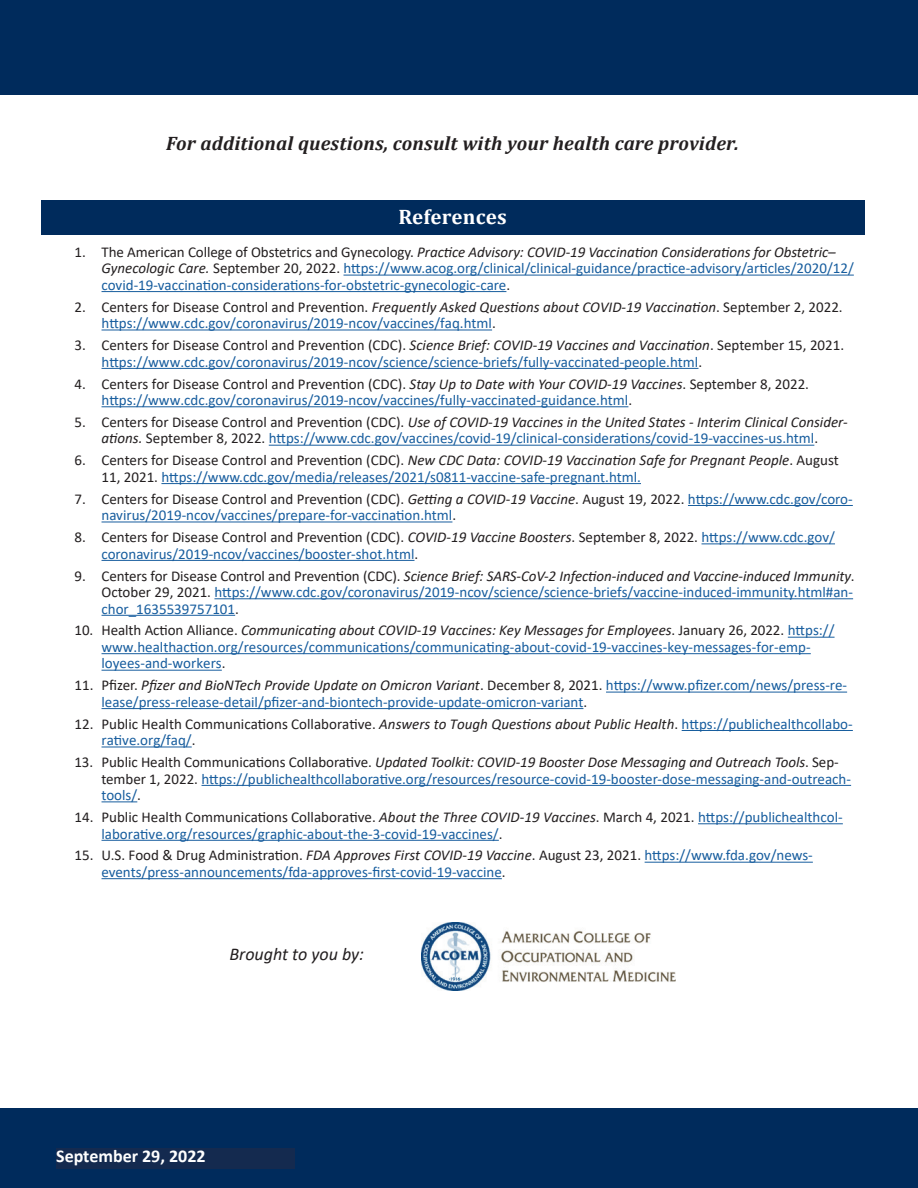
<style>
.page{position:relative;width:918px;height:1188px;background:#fff}
.page>*{position:absolute;margin:0;border:0;box-sizing:border-box;transform-origin:0 0}
.t1{font:700 21px "Cambria";letter-spacing:.01em;color:#fff}
.t2{font:italic 700 19.5px "Cambria";letter-spacing:.01em;color:#231f20}
.t3{font:700 18px "Calibri";color:#fff}
.t4{font:italic 18px "Calibri";color:#231f20}
.t5{font:15px/16.5px "Calibri";color:#175d9e}
.t6{font:15px/16.5px "Calibri";color:#231f20}
.s1{color:#231f20}
.s2{font-style:italic;color:#231f20}
.s3{font-style:italic}
.s4{color:#175d9e}
</style>
<div class="page">
<div style="left:0;top:0;width:918px;height:94px;background:#002b5c"></div>
<div style="left:0;top:1108px;width:918px;height:80px;background:#002b5c"></div>
<div style="left:41px;top:201px;width:823px;height:34px;background:#002b5c"></div>
<hr style="left:344px;top:275px;width:510px;height:1px;background:#175d9e">
<hr style="left:102px;top:291px;width:404px;height:1px;background:#175d9e">
<hr style="left:102px;top:329px;width:390px;height:1px;background:#175d9e">
<hr style="left:102px;top:368px;width:597px;height:1px;background:#175d9e">
<hr style="left:102px;top:406px;width:526px;height:1px;background:#175d9e">
<hr style="left:269px;top:445px;width:545px;height:1px;background:#175d9e">
<hr style="left:161px;top:483px;width:480px;height:1px;background:#175d9e">
<hr style="left:688px;top:505px;width:165px;height:1px;background:#175d9e">
<hr style="left:102px;top:521px;width:350px;height:1px;background:#175d9e">
<hr style="left:702px;top:543px;width:133px;height:1px;background:#175d9e">
<hr style="left:102px;top:560px;width:313px;height:1px;background:#175d9e">
<hr style="left:214px;top:598px;width:639px;height:1px;background:#175d9e">
<hr style="left:102px;top:615px;width:133px;height:1px;background:#175d9e">
<hr style="left:788px;top:637px;width:47px;height:1px;background:#175d9e">
<hr style="left:102px;top:653px;width:709px;height:1px;background:#175d9e">
<hr style="left:102px;top:670px;width:120px;height:1px;background:#175d9e">
<hr style="left:606px;top:692px;width:241px;height:1px;background:#175d9e">
<hr style="left:102px;top:708px;width:481px;height:1px;background:#175d9e">
<hr style="left:682px;top:730px;width:171px;height:1px;background:#175d9e">
<hr style="left:102px;top:746px;width:90px;height:1px;background:#175d9e">
<hr style="left:202px;top:785px;width:649px;height:1px;background:#175d9e">
<hr style="left:102px;top:801px;width:35px;height:1px;background:#175d9e">
<hr style="left:698px;top:823px;width:145px;height:1px;background:#175d9e">
<hr style="left:102px;top:840px;width:397px;height:1px;background:#175d9e">
<hr style="left:645px;top:862px;width:168px;height:1px;background:#175d9e">
<hr style="left:102px;top:878px;width:400px;height:1px;background:#175d9e">
<img style="left:421px;top:922px;width:255px;height:68px">
<div style="left:56px;top:1148px;width:238px;height:20px;background:#142a4f"></div>
<h2 class="t2" style="left:166px;top:130px;width:574px">For additional questions, consult with your health care provider.</h2>
<h1 class="t1" style="left:398px;top:202px;width:110px">References</h1>
<p class="t5" style="left:102px;top:243px;width:754px;text-indent:-27px"><span class="s1">1. The American College of Obstetrics and Gynecology.</span> <span class="s2">Practice Advisory: COVID-19 Vaccination Considerations for Obstetric–<br>Gynecologic Care.</span> <span class="s1">September 20, 2022.</span> https://www.acog.org/clinical/clinical-guidance/practice-advisory/articles/2020/12/ covid-19-vaccination-considerations-for-obstetric-gynecologic-care<span class="s1">.</span></p>
<p class="t5" style="left:102px;top:298px;width:743px;text-indent:-27px"><span class="s1">2. Centers for Disease Control and Prevention.</span> <span class="s2">Frequently Asked Questions about COVID-19 Vaccination</span><span class="s1">. September 2, 2022. </span>https://www.cdc.gov/coronavirus/2019-ncov/vaccines/faq.html<span class="s1">.</span></p>
<p class="t5" style="left:102px;top:337px;width:744px;text-indent:-27px"><span class="s1">3. Centers for Disease Control and Prevention (CDC).</span> <span class="s2">Science Brief: COVID-19 Vaccines and Vaccination</span><span class="s1">. September 15, 2021. </span>https://www.cdc.gov/coronavirus/2019-ncov/science/science-briefs/fully-vaccinated-people.html<span class="s1">.</span></p>
<p class="t5" style="left:102px;top:375px;width:709px;text-indent:-27px"><span class="s1">4. Centers for Disease Control and Prevention (CDC).</span> <span class="s2">Stay Up to Date with Your COVID-19 Vaccines</span><span class="s1">. September 8, 2022. </span>https://www.cdc.gov/coronavirus/2019-ncov/vaccines/fully-vaccinated-guidance.html<span class="s1">.</span></p>
<p class="t5" style="left:75px;top:413px;width:775px;text-align:center"><span class="s1">5. Centers for Disease Control and Prevention (CDC).</span> <span class="s2">Use of COVID-19 Vaccines in the United States - Interim Clinical Consider&shy;ations.</span> <span class="s1">September 8, 2022.</span> https://www.cdc.gov/vaccines/covid-19/clinical-considerations/covid-19-vaccines-us.html<span class="s1">.</span></p>
<p class="t5" style="left:102px;top:452px;width:739px;text-indent:-27px"><span class="s1">6. Centers for Disease Control and Prevention (CDC).</span> <span class="s2">New CDC Data: COVID-19 Vaccination Safe for Pregnant People</span><span class="s1">. August<br>11, 2021.</span> https://www.cdc.gov/media/releases/2021/s0811-vaccine-safe-pregnant.html.</p>
<p class="t5" style="left:101px;top:490px;width:753px;text-indent:-27px"><span class="s1">7. Centers for Disease Control and Prevention (CDC).</span> <span class="s2">Getting a COVID-19 Vaccine</span><span class="s1">. August 19, 2022.</span> https://www.cdc.gov/coro&shy;navirus/2019-ncov/vaccines/prepare-for-vaccination.html<span class="s1">.</span></p>
<p class="t5" style="left:101px;top:529px;width:735px;text-indent:-27px"><span class="s1">8. Centers for Disease Control and Prevention (CDC).</span> <span class="s2">COVID-19 Vaccine Boosters</span><span class="s1">. September 8, 2022.</span> https://www.cdc.gov/ coronavirus/2019-ncov/vaccines/booster-shot.html<span class="s1">.</span></p>
<p class="t5" style="left:101px;top:567px;width:755px;text-align:justify;text-indent:-27px"><span class="s1">9. Centers for Disease Control and Prevention (CDC).</span> <span class="s2">Science Brief: SARS-CoV-2 Infection-induced and Vaccine-induced Immunity</span><span class="s1">.<br>October 29, 2021.</span> https://www.cdc.gov/coronavirus/2019-ncov/science/science-briefs/vaccine-induced-immunity.html#an&shy;chor_1635539757101<span class="s1">.</span></p>
<p class="t5" style="left:101px;top:622px;width:735px;text-indent:-27px"><span class="s1">10. Health Action Alliance.</span> <span class="s2">Communicating about COVID-19 Vaccines: Key Messages for Employees</span><span class="s1">. January 26, 2022.</span> https:// www.healthaction.org/resources/communications/communicating-about-covid-19-vaccines-key-messages-for-emp&shy;loyees-and-workers<span class="s1">.</span></p>
<p class="t5" style="left:101px;top:677px;width:747px;text-indent:-27px"><span class="s1">11. Pfizer.</span> <span class="s2">Pfizer and BioNTech Provide Update on Omicron Variant</span><span class="s1">. December 8, 2021.</span> https://www.pfizer.com/news/press-re&shy;lease/press-release-detail/pfizer-and-biontech-provide-update-omicron-variant<span class="s1">.</span></p>
<p class="t6" style="left:101px;top:715px;width:753px;text-indent:-27px">12. Public Health Communications Collaborative. <span class="s3">Answers to Tough Questions about Public Health</span>. <span class="s4">https://publichealthcollabo&shy;rative.org/faq/</span>.</p>
<p class="t5" style="left:101px;top:754px;width:751px;text-indent:-27px"><span class="s1">13. Public Health Communications Collaborative.</span> <span class="s2">Updated Toolkit: COVID-19 Booster Dose Messaging and Outreach Tools</span><span class="s1">. Sep&shy;tember 1, 2022.</span> https://publichealthcollaborative.org/resources/resource-covid-19-booster-dose-messaging-and-outreach&shy;tools/<span class="s1">.</span></p>
<p class="t5" style="left:101px;top:808px;width:743px;text-indent:-27px"><span class="s1">14. Public Health Communications Collaborative.</span> <span class="s2">About the Three COVID-19 Vaccines</span><span class="s1">. March 4, 2021.</span> https://publichealthcol&shy;laborative.org/resources/graphic-about-the-3-covid-19-vaccines/<span class="s1">.</span></p>
<p class="t5" style="left:101px;top:847px;width:713px;text-indent:-27px"><span class="s1">15. U.S. Food &amp; Drug Administration.</span> <span class="s2">FDA Approves First COVID-19 Vaccine</span><span class="s1">. August 23, 2021.</span> https://www.fda.gov/news&shy;events/press-announcements/fda-approves-first-covid-19-vaccine<span class="s1">.</span></p>
<p class="t4" style="left:229px;top:941px;width:136px">Brought to you by:</p>
<p class="t3" style="left:56px;top:1143px;width:151px">September 29, 2022</p>
</div>
